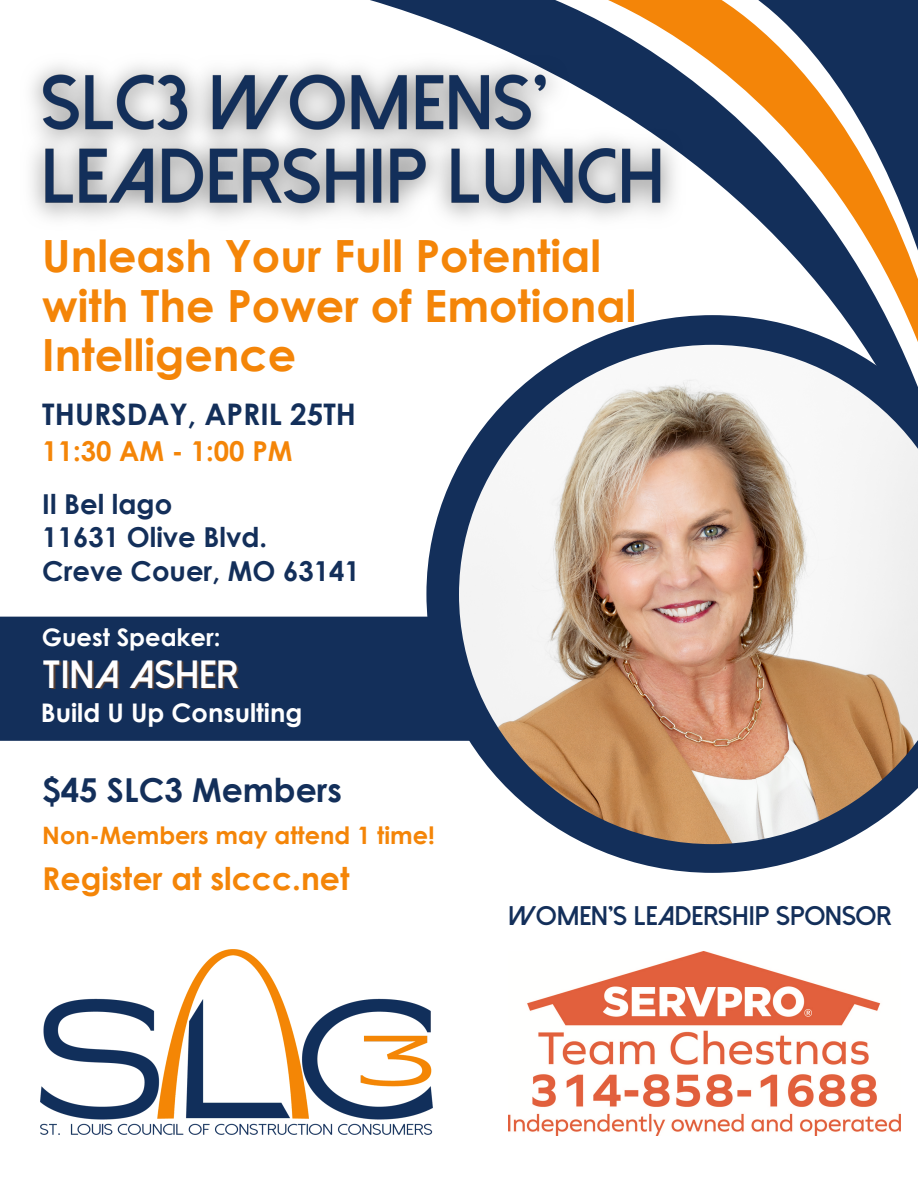
<style>
.page{position:relative;width:918px;height:1188px;background:#fff}
.page>*{position:absolute;margin:0;border:0;box-sizing:border-box;transform-origin:0 0}
.t1{font:700 44.4px/49.5px "Century Gothic";color:#f48508}
.t2{font:800 39.45px "Dolce Vita";color:#fff}
.t3{font:700 33px "Century Gothic";color:#132f5a}
.t4{font:700 31.5px "Century Gothic";color:#f48508}
.t5{font:700 29.7px "Century Gothic";color:#132f5a}
.t6{font:700 27.45px/33.8px "Century Gothic";color:#132f5a}
.t7{font:700 27.45px "Century Gothic";color:#f48508}
.t8{font:800 27px "Dolce Vita";color:#132f5a}
.t9{font:700 25.65px "Century Gothic";color:#fff}
.t10{font:700 24.15px "Century Gothic";color:#fff}
.t11{font:700 24px "Century Gothic";color:#f48508}
</style>
<div class="page">
<svg style="left:370px;top:0;width:548px;height:315px"></svg>
<div style="left:0;top:617px;width:426px;height:124px;background:#132f5a"></div>
<svg style="left:426px;top:315px;width:492px;height:558px"></svg>
<img style="left:459px;top:345px;width:459px;height:499px">
<img style="left:41px;top:949px;width:391px;height:186px">
<img style="left:508px;top:951px;width:393px;height:185px">
<img style="left:31px;top:44px;width:661px;height:195px">
<p class="t1" style="left:42px;top:230px;width:596px">Unleash Your Full Potential with The Power of Emotional<br>Intelligence</p>
<h4 class="t5" style="left:42px;top:395px;width:315px">THURSDAY, APRIL 25TH</h4>
<p class="t7" style="left:42px;top:434px;width:252px">11:30 AM - 1:00 PM</p>
<p class="t6" style="left:42px;top:486px;width:319px">Il Bel lago<br>11631 Olive Blvd.<br>Creve Couer, MO 63141</p>
<h5 class="t10" style="left:42px;top:621px;width:180px">Guest Speaker:</h5>
<h2 class="t2" style="left:42px;top:654px;width:198px">TINA ASHER</h2>
<p class="t9" style="left:41px;top:696px;width:263px">Build U Up Consulting</p>
<p class="t3" style="left:42px;top:768px;width:301px">$45 SLC3 Members</p>
<h3 class="t11" style="left:42px;top:820px;width:394px">Non-Members may attend 1 time!</h3>
<p class="t4" style="left:42px;top:859px;width:309px">Register at slccc.net</p>
<p class="t8" style="left:508px;top:903px;width:385px">WOMEN'S LEADERSHIP SPONSOR</p>
</div>
